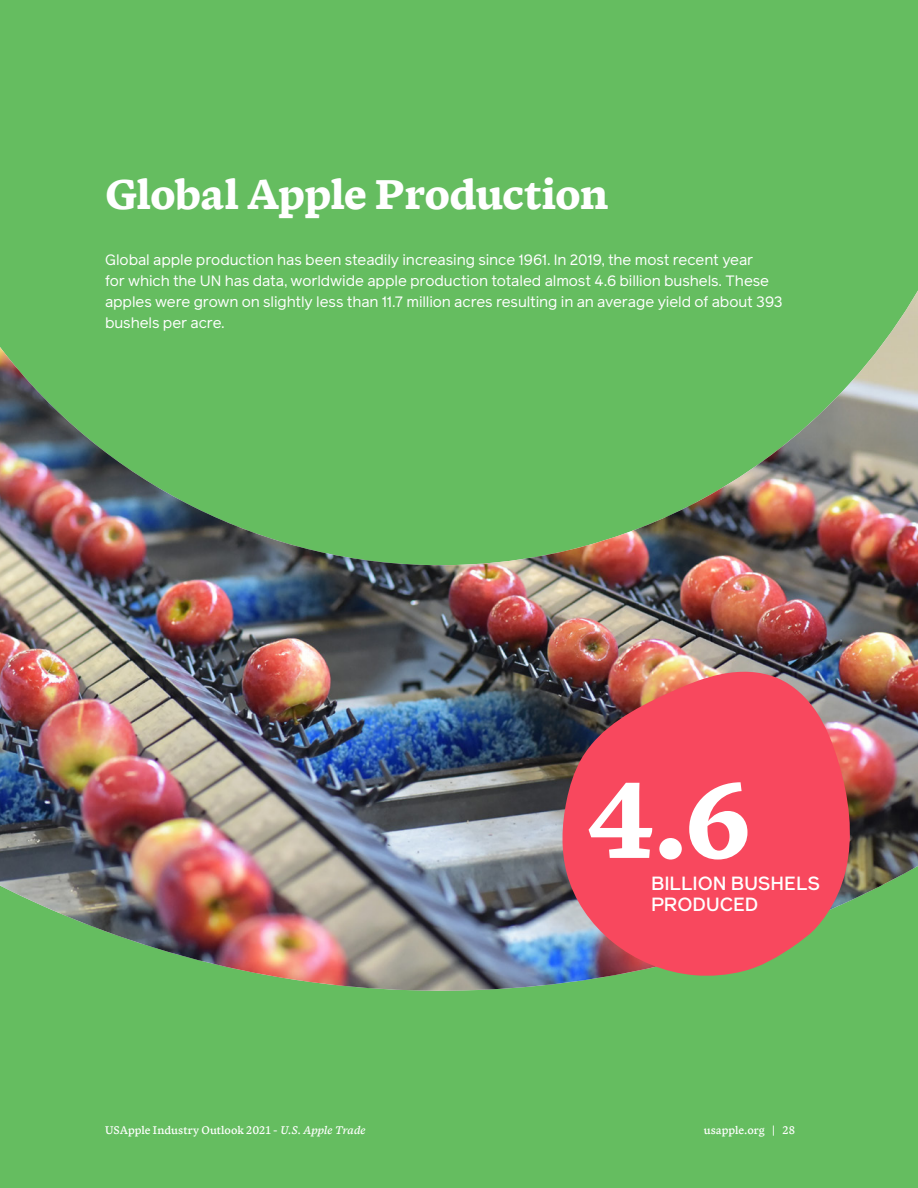
<style>
.page{position:relative;width:918px;height:1188px;background:#65bd60}
.page>*{position:absolute;margin:0;border:0;box-sizing:border-box;transform-origin:0 0}
.t1{font:800 115.65px "Blanco";color:#fff}
.t2{font:800 45px "Blanco";letter-spacing:-.025em;color:#fff}
.t3{font:500 19.05px/21px "Reader Pro";letter-spacing:-.01em;color:#fff}
.t4{font:15px/21px "Reader Pro";letter-spacing:-.01em;color:#fff}
.t5{font:500 12px "Blanco";color:#fff}
.s1{font-style:italic}
</style>
<div class="page">
<img style="left:0;top:291px;width:918px;height:700px">
<img style="left:561px;top:670px;width:293px;height:307px">
<h2 class="t2" style="left:105px;top:159px;width:505px">Global Apple Production</h2>
<p class="t4" style="left:105px;top:249px;width:679px">Global apple production has been steadily increasing since 1961. In 2019, the most recent year<br>for which the UN has data, worldwide apple production totaled almost 4.6 billion bushels. These apples were grown on slightly less than 11.7 million acres resulting in an average yield of about 393 bushels per acre.</p>
<h1 class="t1" style="left:588px;top:730px;width:165px">4.6</h1>
<p class="t3" style="left:651px;top:872px;width:171px">BILLION BUSHELS<br>PRODUCED</p>
<p class="t5" style="left:105px;top:1122px;width:262px">USApple Industry Outlook 2021 - <span class="s1">U.S. Apple Trade</span></p>
<p class="t5" style="left:704px;top:1122px;width:93px">usapple.org | 28</p>
</div>
